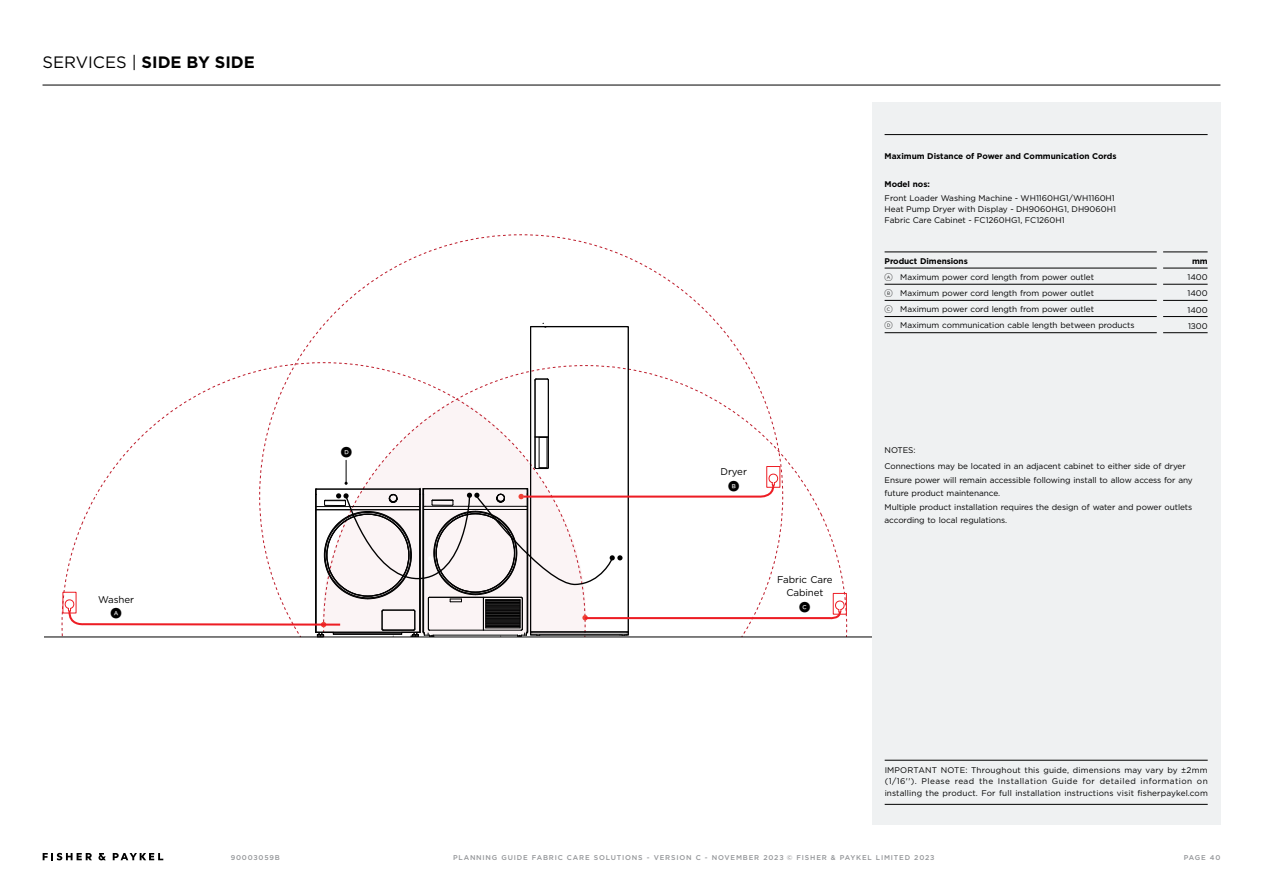
<style>
.page{position:relative;width:1263px;height:893px;background:#fff}
.page>*{position:absolute;margin:0;border:0;box-sizing:border-box;transform-origin:0 0}
.t1{font:700 16.5px "Gotham";color:#000}
.t2{font:700 11.25px "Gotham FP Nos";color:#000}
.t3{font:9.75px/13.5px "Gotham";letter-spacing:-.01em;color:#000;text-align:center}
.t4{font:8.25px/11.2px "Gotham";letter-spacing:-.01em;color:#000}
.t5{font:700 8.25px "Gotham";letter-spacing:-.005em;color:#000}
.t6{font:500 6.9px "Gotham";letter-spacing:.115em;color:#939598}
.s1{font-weight:400}
.s2{font-family:"Gotham FP Nos";font-weight:300}
</style>
<div class="page">
<hr style="left:43px;top:85px;width:1177px;height:1px;background:#000">
<div style="left:872px;top:102px;width:348px;height:723px;background:#eff1f2"></div>
<hr style="left:885px;top:760px;width:323px;height:1px;background:#000">
<hr style="left:885px;top:804px;width:323px;height:1px;background:#000">
<svg style="left:43px;top:853px;width:49px;height:7px"></svg>
<svg style="left:98px;top:853px;width:8px;height:7px"></svg>
<svg style="left:113px;top:853px;width:50px;height:7px"></svg>
<hr style="left:45px;top:637px;width:827px;height:1px;background:#000">
<svg style="left:61px;top:323px;width:787px;height:315px"></svg>
<hr style="left:884px;top:134px;width:323px;height:1px;background:#000">
<hr style="left:1163px;top:284px;width:44px;height:1px;background:#000">
<hr style="left:1163px;top:300px;width:44px;height:1px;background:#000">
<hr style="left:884px;top:284px;width:273px;height:1px;background:#000">
<hr style="left:884px;top:300px;width:273px;height:1px;background:#000">
<hr style="left:884px;top:316px;width:273px;height:1px;background:#000">
<hr style="left:1163px;top:316px;width:44px;height:1px;background:#000">
<hr style="left:884px;top:252px;width:273px;height:1px;background:#000">
<hr style="left:1163px;top:252px;width:44px;height:1px;background:#000">
<hr style="left:1163px;top:332px;width:44px;height:1px;background:#000">
<hr style="left:884px;top:332px;width:273px;height:1px;background:#000">
<hr style="left:884px;top:268px;width:273px;height:1px;background:#000">
<hr style="left:1163px;top:268px;width:44px;height:1px;background:#000">
<h1 class="t1" style="left:43px;top:51px;width:214px"><span class="s1">SERVICES |</span> SIDE BY SIDE</h1>
<p class="t3" style="left:98px;top:592px;width:37px">Washer</p>
<h2 class="t2" style="left:110px;top:608px;width:13px">a</h2>
<h2 class="t2" style="left:341px;top:446px;width:13px">D</h2>
<p class="t3" style="left:720px;top:465px;width:28px">Dryer</p>
<h2 class="t2" style="left:728px;top:481px;width:13px">b</h2>
<p class="t3" style="left:777px;top:572px;width:57px">Fabric Care<br>Cabinet</p>
<h2 class="t2" style="left:799px;top:602px;width:13px">c</h2>
<p class="t5" style="left:884px;top:150px;width:234px">Maximum Distance of Power and Communication Cords</p>
<p class="t5" style="left:884px;top:178px;width:47px">Model nos:</p>
<p class="t4" style="left:884px;top:192px;width:233px">Front Loader Washing Machine - WH1160HG1/WH1160H1<br>Heat Pump Dryer with Display - DH9060HG1, DH9060H1<br>Fabric Care Cabinet - FC1260HG1, FC1260H1</p>
<p class="t5" style="left:884px;top:255px;width:85px">Product Dimensions</p>
<p class="t5" style="left:1192px;top:255px;width:17px">mm</p>
<p class="t4" style="left:884px;top:271px;width:211px"><span class="s2">a</span> Maximum power cord length from power outlet</p>
<p class="t4" style="left:1187px;top:271px;width:22px">1400</p>
<p class="t4" style="left:884px;top:287px;width:211px"><span class="s2">B</span> Maximum power cord length from power outlet</p>
<p class="t4" style="left:1187px;top:288px;width:22px">1400</p>
<p class="t4" style="left:884px;top:303px;width:211px"><span class="s2">C</span> Maximum power cord length from power outlet</p>
<p class="t4" style="left:1187px;top:304px;width:22px">1400</p>
<p class="t4" style="left:884px;top:320px;width:251px"><span class="s2">D</span> Maximum communication cable length between products</p>
<p class="t4" style="left:1188px;top:320px;width:21px">1300</p>
<p class="t4" style="left:884px;top:442px;width:303px;line-height:16.2px">NOTES:<br>Connections may be located in an adjacent cabinet to either side of dryer</p>
<p class="t4" style="left:884px;top:473px;width:310px;line-height:13.5px">Ensure power will remain accessible following install to allow access for any future product maintenance.<br>Multiple product installation requires the design of water and power outlets according to local regulations.</p>
<p class="t4" style="left:885px;top:764px;width:325px;text-align:justify">IMPORTANT NOTE: Throughout this guide, dimensions may vary by ±2mm (1/16''). Please read the Installation Guide for detailed information on installing the product. For full installation instructions visit fisherpaykel.com</p>
<p class="t6" style="left:231px;top:853px;width:51px">90003059B</p>
<p class="t6" style="left:453px;top:853px;width:483px">PLANNING GUIDE FABRIC CARE SOLUTIONS - VERSION C - NOVEMBER 2023 © FISHER &amp; PAYKEL LIMITED 2023</p>
<p class="t6" style="left:1184px;top:853px;width:38px">PAGE 40</p>
</div>
